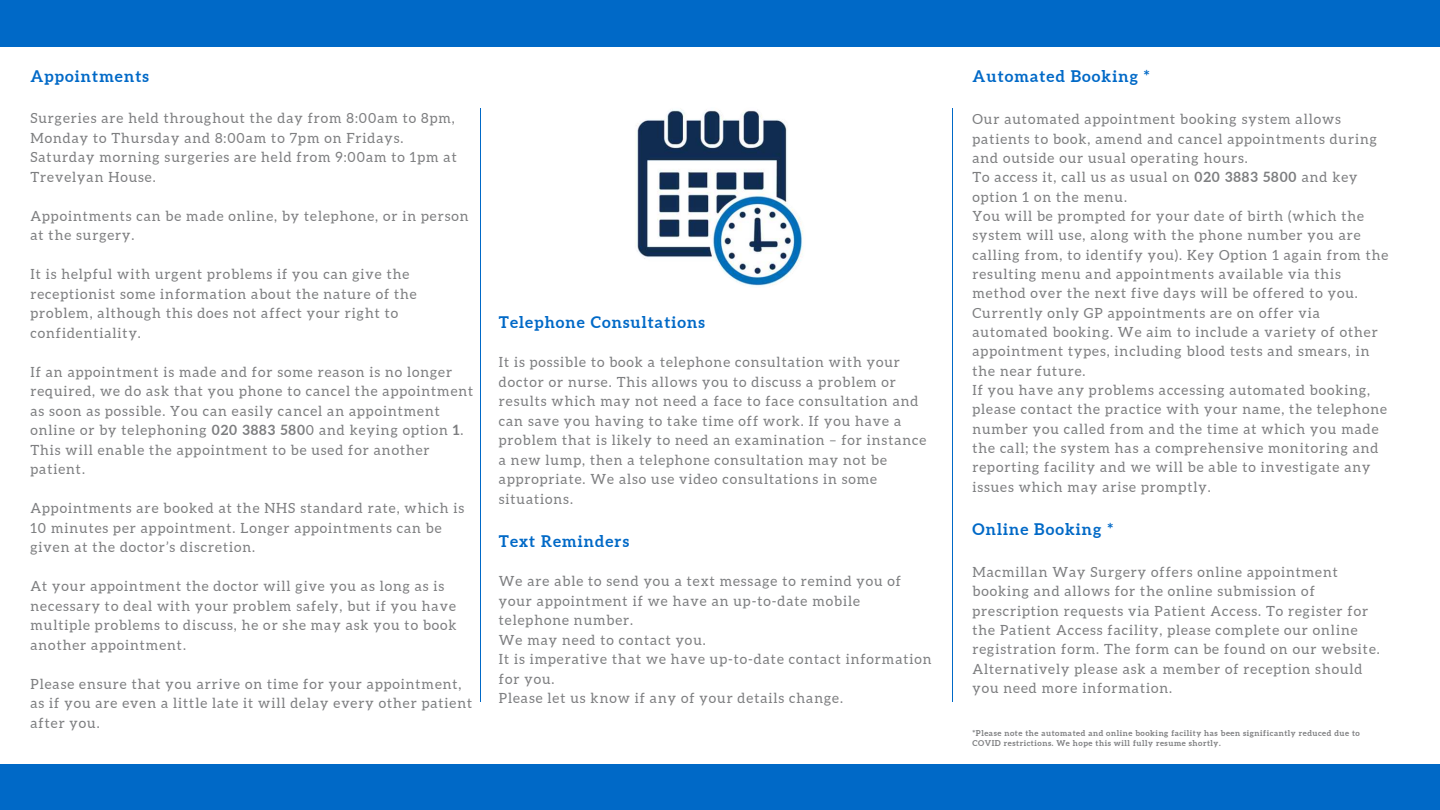
<style>
.page{position:relative;width:1440px;height:810px;background:#fff}
.page>*{position:absolute;margin:0;border:0;box-sizing:border-box;transform-origin:0 0}
.t1{font:700 16px "Aleo";letter-spacing:.07em;color:#0069c7}
.t2{font:14px/19.5px "Aleo";letter-spacing:.07em;color:#7d7e80}
.t3{font:700 8px/10.7px "Aleo";letter-spacing:.07em;color:#7d7e80}
.s1{font-weight:700}
</style>
<div class="page">
<div style="left:0;top:0;width:1440px;height:46px;background:#0069c7"></div>
<hr style="left:480px;top:108px;width:1px;height:594px;background:#0069c7">
<hr style="left:953px;top:108px;width:1px;height:594px;background:#0069c7">
<img style="left:636px;top:108px;width:167px;height:179px">
<div style="left:0;top:764px;width:1440px;height:46px;background:#0069c7"></div>
<p class="t1" style="left:30px;top:67px;width:120px">Appointments</p>
<p class="t2" style="left:30px;top:109px;width:428px">Surgeries are held throughout the day from 8:00am to 8pm, Monday to Thursday and 8:00am to 7pm on Fridays.<br>Saturday morning surgeries are held from 9:00am to 1pm at Trevelyan House.</p>
<p class="t2" style="left:30px;top:206px;width:440px">Appointments can be made online, by telephone, or in person at the surgery.</p>
<p class="t2" style="left:30px;top:265px;width:388px">It is helpful with urgent problems if you can give the receptionist some information about the nature of the problem, although this does not affect your right to confidentiality.</p>
<p class="t2" style="left:30px;top:362px;width:444px">If an appointment is made and for some reason is no longer required, we do ask that you phone to cancel the appointment as soon as possible. You can easily cancel an appointment online or by telephoning <span class="s1">020 3883 580</span>0 and keying option <span class="s1">1</span>.<br>This will enable the appointment to be used for another patient.</p>
<p class="t2" style="left:30px;top:499px;width:435px">Appointments are booked at the NHS standard rate, which is<br>10 minutes per appointment. Longer appointments can be given at the doctor’s discretion.</p>
<p class="t2" style="left:30px;top:577px;width:428px">At your appointment the doctor will give you as long as is necessary to deal with your problem safely, but if you have multiple problems to discuss, he or she may ask you to book another appointment.</p>
<p class="t2" style="left:30px;top:674px;width:443px">Please ensure that you arrive on time for your appointment, as if you are even a little late it will delay every other patient after you.</p>
<p class="t1" style="left:499px;top:313px;width:207px">Telephone Consultations</p>
<p class="t2" style="left:499px;top:353px;width:429px">It is possible to book a telephone consultation with your doctor or nurse. This allows you to discuss a problem or results which may not need a face to face consultation and can save you having to take time off work. If you have a problem that is likely to need an examination – for instance a new lump, then a telephone consultation may not be appropriate. We also use video consultations in some situations.</p>
<p class="t1" style="left:499px;top:532px;width:132px">Text Reminders</p>
<p class="t2" style="left:499px;top:572px;width:434px">We are able to send you a text message to remind you of your appointment if we have an up-to-date mobile telephone number.<br>We may need to contact you.<br>It is imperative that we have up-to-date contact information for you.<br>Please let us know if any of your details change.</p>
<p class="t1" style="left:972px;top:67px;width:179px">Automated Booking *</p>
<p class="t2" style="left:972px;top:110px;width:417px">Our automated appointment booking system allows patients to book, amend and cancel appointments during and outside our usual operating hours.<br>To access it, call us as usual on <span class="s1">020 3883 5800</span> and key option 1 on the menu.<br>You will be prompted for your date of birth (which the system will use, along with the phone number you are calling from, to identify you). Key Option 1 again from the resulting menu and appointments available via this method over the next five days will be offered to you.<br>Currently only GP appointments are on offer via automated booking. We aim to include a variety of other appointment types, including blood tests and smears, in the near future.<br>If you have any problems accessing automated booking, please contact the practice with your name, the telephone number you called from and the time at which you made the call; the system has a comprehensive monitoring and reporting facility and we will be able to investigate any issues which may arise promptly.</p>
<p class="t1" style="left:972px;top:520px;width:142px">Online Booking *</p>
<p class="t2" style="left:972px;top:562px;width:409px">Macmillan Way Surgery offers online appointment booking and allows for the online submission of prescription requests via Patient Access. To register for the Patient Access facility, please complete our online registration form. The form can be found on our website.<br>Alternatively please ask a member of reception should you need more information.</p>
<p class="t3" style="left:972px;top:727px;width:389px">*Please note the automated and online booking facility has been significantly reduced due to<br>COVID restrictions. We hope this will fully resume shortly.</p>
</div>
